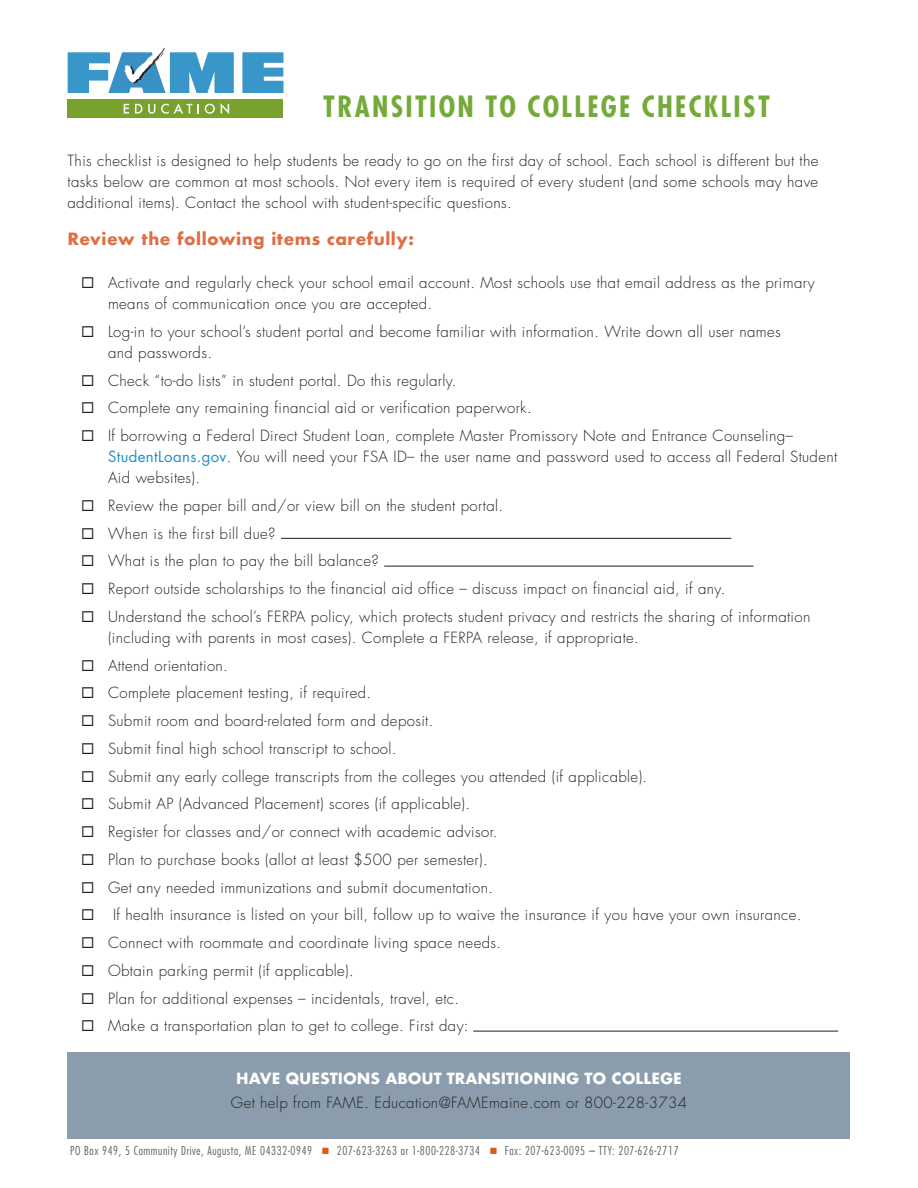
<style>
.page{position:relative;width:918px;height:1188px;background:#fff}
.page>*{position:absolute;margin:0;border:0;box-sizing:border-box;transform-origin:0 0}
.Headings{font:700 condensed 28.5px "Futura";letter-spacing:.08em;color:#75aa3a}
.Headings-2{font:700 16.5px "Futura";letter-spacing:.03em;color:#dc7046}
.body{font:300 15px/21px "Futura";letter-spacing:.025em;color:#231f20}
.sub_Heading{font:300 15px "Futura";letter-spacing:.025em;color:#231f20}
.sub_Heading-2{font:700 15px "Futura";color:#fff}
.t1{font:300 condensed 12px "Futura";letter-spacing:.05em;color:#636366}
.s1{font-weight:400;color:#2092c5}
.s2{color:#d95e16}
</style>
<div class="page">
<div style="left:68px;top:1052px;width:782px;height:87px;background:#8b9dac"></div>
<div style="left:68px;top:99px;width:216px;height:19px;background:#78a22d"></div>
<svg style="left:124px;top:104px;width:5px;height:10px"></svg>
<svg style="left:135px;top:104px;width:7px;height:10px"></svg>
<svg style="left:148px;top:104px;width:7px;height:10px"></svg>
<svg style="left:161px;top:103px;width:31px;height:11px"></svg>
<svg style="left:205px;top:104px;width:10px;height:10px"></svg>
<svg style="left:221px;top:103px;width:8px;height:11px"></svg>
<svg style="left:242px;top:52px;width:41px;height:41px;background:#4fa3ce"></svg>
<svg style="left:68px;top:47px;width:166px;height:46px"></svg>
<hr style="left:281px;top:538px;width:450px;height:1px;background:#231f20">
<hr style="left:384px;top:566px;width:370px;height:1px;background:#231f20">
<hr style="left:473px;top:1031px;width:365px;height:1px;background:#231f20">
<p class="Headings" style="left:323px;top:88px;width:448px">TRANSITION TO COLLEGE CHECKLIST</p>
<p class="body" style="left:68px;top:150px;width:753px;text-align:justify">This checklist is designed to help students be ready to go on the first day of school. Each school is different but the tasks below are common at most schools. Not every item is required of every student (and some schools may have additional items). Contact the school with student-specific questions.</p>
<p class="Headings-2" style="left:68px;top:227px;width:348px">Review the following items carefully:</p>
<p class="body" style="left:108px;top:272px;width:708px">Activate and regularly check your school email account. Most schools use that email address as the primary means of communication once you are accepted.</p>
<p class="body" style="left:108px;top:321px;width:674px">Log-in to your school’s student portal and become familiar with information. Write down all user names and passwords.</p>
<p class="body" style="left:108px;top:370px;width:350px">Check “to-do lists” in student portal. Do this regularly.</p>
<p class="body" style="left:108px;top:398px;width:425px">Complete any remaining financial aid or verification paperwork.</p>
<p class="body" style="left:108px;top:425px;width:731px">If borrowing a Federal Direct Student Loan, complete Master Promissory Note and Entrance Counseling–<br><span class="s1">StudentLoans.gov</span>. You will need your FSA ID– the user name and password used to access all Federal Student<br>Aid websites).</p>
<p class="body" style="left:108px;top:495px;width:397px">Review the paper bill and/or view bill on the student portal.</p>
<p class="body" style="left:108px;top:523px;width:169px">When is the first bill due?</p>
<p class="body" style="left:108px;top:551px;width:272px">What is the plan to pay the bill balance?</p>
<p class="body" style="left:108px;top:578px;width:619px">Report outside scholarships to the financial aid office – discuss impact on financial aid, if any.</p>
<p class="body" style="left:108px;top:606px;width:704px">Understand the school’s FERPA policy, which protects student privacy and restricts the sharing of information (including with parents in most cases). Complete a FERPA release, if appropriate.</p>
<p class="body" style="left:108px;top:655px;width:121px">Attend orientation.</p>
<p class="body" style="left:108px;top:683px;width:265px">Complete placement testing, if required.</p>
<p class="body" style="left:108px;top:710px;width:327px">Submit room and board-related form and deposit.</p>
<p class="body" style="left:108px;top:738px;width:290px">Submit final high school transcript to school.</p>
<p class="body" style="left:108px;top:766px;width:541px">Submit any early college transcripts from the colleges you attended (if applicable).</p>
<p class="body" style="left:108px;top:794px;width:364px">Submit AP (Advanced Placement) scores (if applicable).</p>
<p class="body" style="left:108px;top:821px;width:391px">Register for classes and/or connect with academic advisor.</p>
<p class="body" style="left:108px;top:849px;width:381px">Plan to purchase books (allot at least $500 per semester).</p>
<p class="body" style="left:108px;top:877px;width:387px">Get any needed immunizations and submit documentation.</p>
<p class="body" style="left:113px;top:905px;width:690px">If health insurance is listed on your bill, follow up to waive the insurance if you have your own insurance.</p>
<p class="body" style="left:108px;top:932px;width:395px">Connect with roommate and coordinate living space needs.</p>
<p class="body" style="left:108px;top:960px;width:247px">Obtain parking permit (if applicable).</p>
<p class="body" style="left:108px;top:988px;width:353px">Plan for additional expenses – incidentals, travel, etc.</p>
<p class="body" style="left:108px;top:1016px;width:362px">Make a transportation plan to get to college. First day:</p>
<p class="sub_Heading-2" style="left:236px;top:1068px;width:447px">HAVE QUESTIONS ABOUT TRANSITIONING TO COLLEGE</p>
<p class="sub_Heading" style="left:231px;top:1093px;width:458px">Get help from FAME. Education@FAMEmaine.com or 800-228-3734</p>
<p class="t1" style="left:70px;top:1144px;width:610px">PO Box 949, 5 Community Drive, Augusta, ME 04332-0949 <span class="s2">■</span> 207-623-3263 or 1-800-228-3734 <span class="s2">■</span> Fax: 207-623-0095 – TTY: 207-626-2717</p>
</div>
